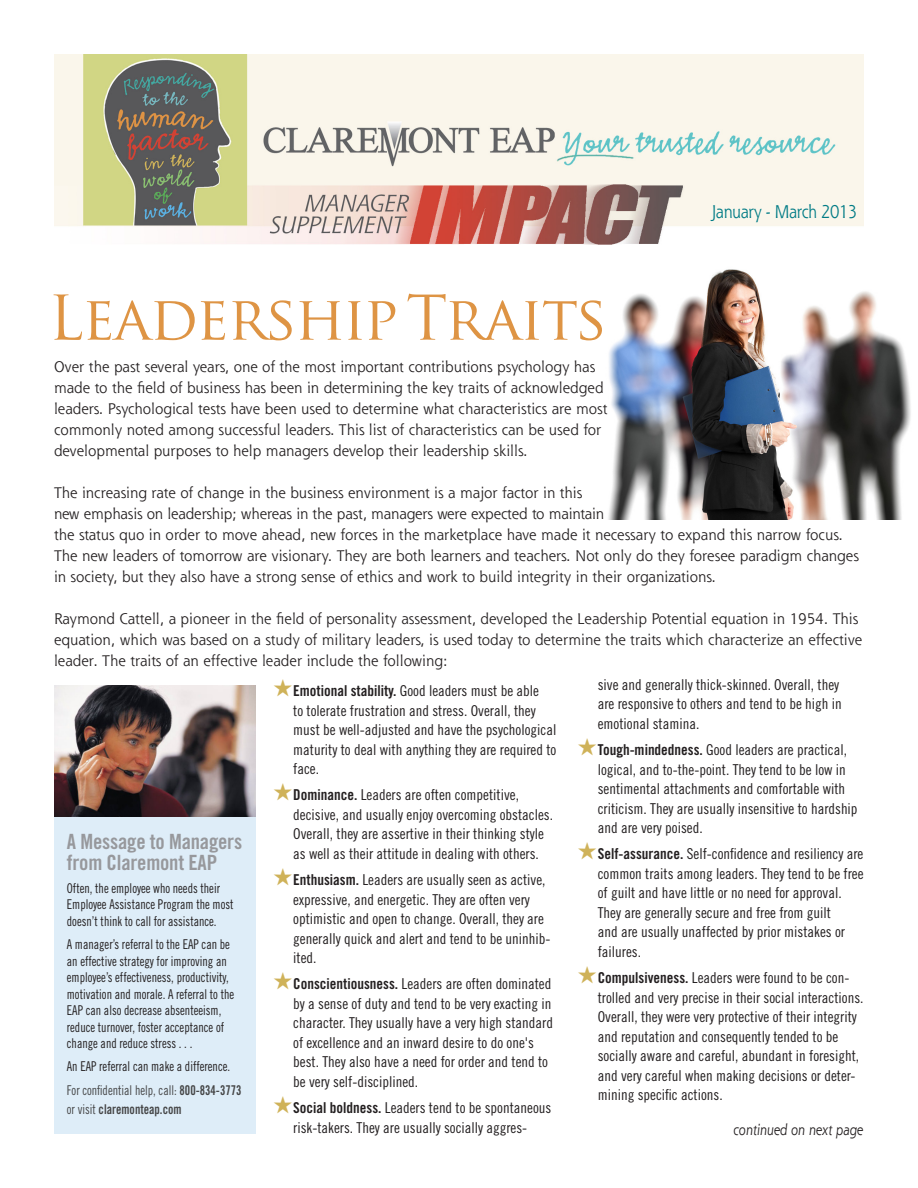
<style>
.page{position:relative;width:918px;height:1188px;background:#fff}
.page>*{position:absolute;margin:0;border:0;box-sizing:border-box;transform-origin:0 0}
.ballotBox{font:60px "Trajan Pro";letter-spacing:-.03em;color:#de9444}
.t1{font:21px/21px "Trade Gothic Bold Cond Twenty";letter-spacing:-.01em;color:#97989c}
.t2{font:18px "Shannon Std";letter-spacing:-.025em;color:#007b85;scale:.9 1}
.ballotBox-2{font:15px/19.5px "Trade Gothic Cond Eighteen";color:#231f20}
.ballotBox-3{font:15px/21px "Shannon Std";color:#231f20}
.t3{font:italic 15px "Shannon ATT";color:#231f20;scale:.9 1}
.t4{font:13.5px/16.5px "Trade Gothic Cond Eighteen";color:#231f20;scale:.9 1}
.t5{font:13.5px/19.5px "Trade Gothic Cond Eighteen";color:#454647;scale:.9 1}
.s1{font-family:"Trade Gothic Bold Cond Twenty"}
.s2{color:#cfb259}
</style>
<div class="page">
<div style="left:54px;top:686px;width:202px;height:448px;background:#deedf8"></div>
<img style="left:608px;top:269px;width:303px;height:250px">
<img style="left:54px;top:54px;width:810px;height:191px">
<img style="left:54px;top:686px;width:201px;height:131px">
<p class="t2" style="left:711px;top:200px;width:164px">January - March 2013</p>
<p class="ballotBox" style="left:48px;top:280px;width:561px">Leadership Traits</p>
<p class="ballotBox-3" style="left:54px;top:356px;width:555px">Over the past several years, one of the most important contributions psychology has made to the field of business has been in determining the key traits of acknowledged leaders. Psychological tests have been used to determine what characteristics are most commonly noted among successful leaders. This list of characteristics can be used for developmental purposes to help managers develop their leadership skills.</p>
<p class="ballotBox-3" style="left:54px;top:482px;width:806px">The increasing rate of change in the business environment is a major factor in this<br>new emphasis on leadership; whereas in the past, managers were expected to maintain<br>the status quo in order to move ahead, new forces in the marketplace have made it necessary to expand this narrow focus.<br>The new leaders of tomorrow are visionary. They are both learners and teachers. Not only do they foresee paradigm changes in society, but they also have a strong sense of ethics and work to build integrity in their organizations.</p>
<p class="ballotBox-3" style="left:54px;top:608px;width:810px">Raymond Cattell, a pioneer in the field of personality assessment, developed the Leadership Potential equation in 1954. This equation, which was based on a study of military leaders, is used today to determine the traits which characterize an effective leader. The traits of an effective leader include the following:</p>
<p class="t1" style="left:67px;top:831px;width:177px">A Message to Managers from Claremont EAP</p>
<p class="t4" style="left:67px;top:880px;width:187px">Often, the employee who needs their<br>Employee Assistance Program the most doesn’t think to call for assistance.</p>
<p class="t4" style="left:67px;top:936px;width:187px">A manager’s referral to the EAP can be an effective strategy for improving an employee’s effectiveness, productivity, motivation and morale. A referral to the EAP can also decrease absenteeism, reduce turnover, foster acceptance of change and reduce stress . . .</p>
<p class="t4" style="left:67px;top:1058px;width:183px">An EAP referral can make a difference.</p>
<p class="t5" style="left:67px;top:1080px;width:196px">For confidential help, call: <span class="s1">800-834-3773 </span>or visit <span class="s1">claremonteap.com</span></p>
<p class="ballotBox-2" style="left:293px;top:681px;width:265px;text-indent:-20px"><span class="s2">★</span><span class="s1">Emotional stability.</span> Good leaders must be able<br>to tolerate frustration and stress. Overall, they must be well-adjusted and have the psychological maturity to deal with anything they are required to face.</p>
<p class="ballotBox-2" style="left:293px;top:785px;width:261px;text-indent:-20px"><span class="s2">★</span><span class="s1">Dominance.</span> Leaders are often competitive, decisive, and usually enjoy overcoming obstacles.<br>Overall, they are assertive in their thinking style as well as their attitude in dealing with others.</p>
<p class="ballotBox-2" style="left:293px;top:870px;width:259px;text-indent:-20px"><span class="s2">★</span><span class="s1">Enthusiasm.</span> Leaders are usually seen as active, expressive, and energetic. They are often very optimistic and open to change. Overall, they are generally quick and alert and tend to be uninhib&shy;ited.</p>
<p class="ballotBox-2" style="left:293px;top:974px;width:261px;text-indent:-20px"><span class="s2">★</span><span class="s1">Conscientiousness.</span> Leaders are often dominated by a sense of duty and tend to be very exacting in character. They usually have a very high standard of excellence and an inward desire to do one's best. They also have a need for order and tend to be very self-disciplined.</p>
<p class="ballotBox-2" style="left:273px;top:1098px;width:280px;text-align:center"><span class="s2">★</span><span class="s1">Social boldness.</span> Leaders tend to be spontaneous risk-takers. They are usually socially aggres-</p>
<p class="ballotBox-2" style="left:598px;top:675px;width:246px">sive and generally thick-skinned. Overall, they are responsive to others and tend to be high in emotional stamina.</p>
<p class="ballotBox-2" style="left:598px;top:740px;width:261px;text-indent:-20px"><span class="s2">★</span><span class="s1">Tough-mindedness.</span> Good leaders are practical, logical, and to-the-point. They tend to be low in sentimental attachments and comfortable with criticism. They are usually insensitive to hardship and are very poised.</p>
<p class="ballotBox-2" style="left:598px;top:844px;width:267px;text-indent:-20px"><span class="s2">★</span><span class="s1">Self-assurance.</span> Self-confidence and resiliency are common traits among leaders. They tend to be free of guilt and have little or no need for approval.<br>They are generally secure and free from guilt<br>and are usually unaffected by prior mistakes or failures.</p>
<p class="ballotBox-2" style="left:598px;top:968px;width:267px;text-indent:-20px"><span class="s2">★</span><span class="s1">Compulsiveness.</span> Leaders were found to be con&shy;trolled and very precise in their social interactions.<br>Overall, they were very protective of their integrity and reputation and consequently tended to be socially aware and careful, abundant in foresight, and very careful when making decisions or deter&shy;mining specific actions.</p>
<p class="t3" style="left:734px;top:1120px;width:146px">continued on next page</p>
</div>
